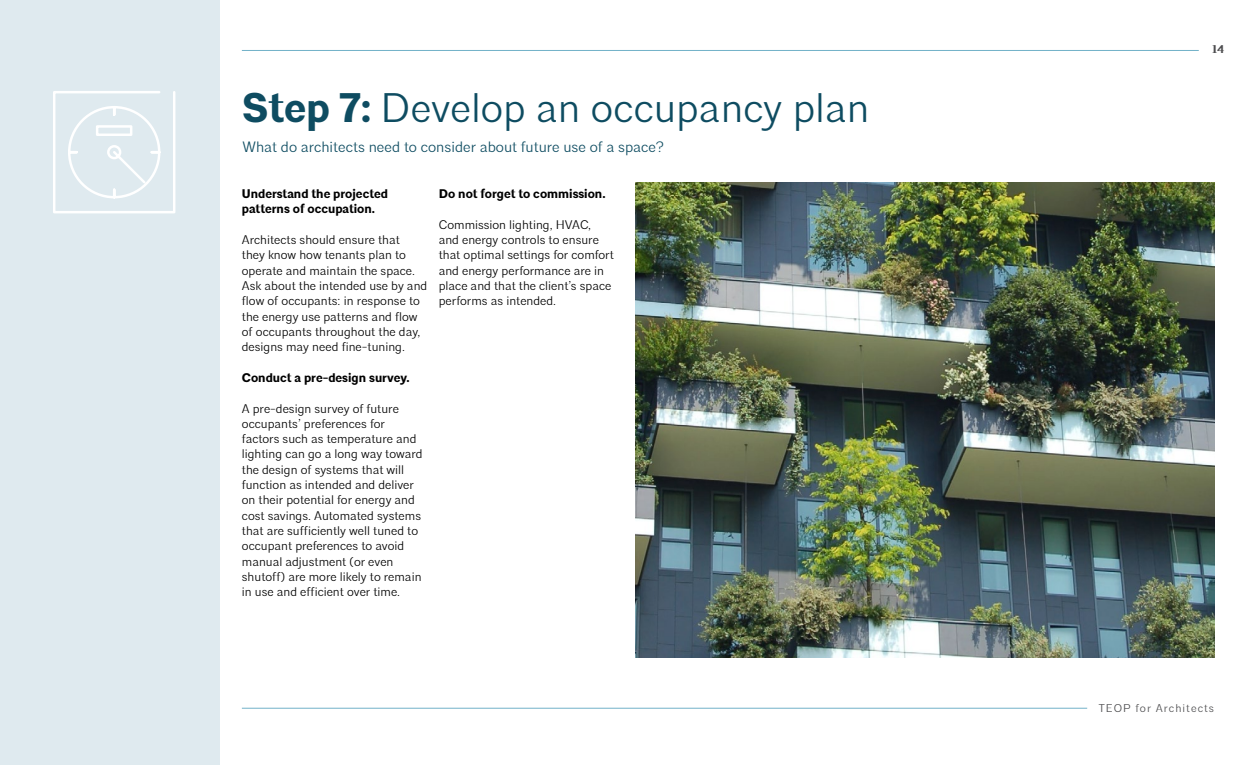
<style>
.page{position:relative;width:1260px;height:765px;background:#fff}
.page>*{position:absolute;margin:0;border:0;box-sizing:border-box;transform-origin:0 0}
.t1{font:300 41.25px "Architype";color:#0e4c61}
.t2{font:300 15px "Architype";color:#0e4c61}
.t3{font:300 12.5px/15.2px "Architype";color:#000}
.t4{font:700 12.5px/15.2px "Architype";color:#000}
.t5{font:300 11.25px "Architype";letter-spacing:.09em;color:#4d4d4f}
.t6{font:700 11.25px "Architype";color:#4d4d4f}
.s1{font-weight:700}
</style>
<div class="page">
<div style="left:0;top:0;width:220px;height:765px;background:#dfeaef"></div>
<hr style="left:242px;top:50px;width:957px;height:1px;background:#72b1c8">
<hr style="left:242px;top:708px;width:845px;height:1px;background:#72b1c8">
<img style="left:636px;top:183px;width:579px;height:475px">
<svg style="left:53px;top:91px;width:123px;height:123px"></svg>
<h1 class="t1" style="left:242px;top:83px;width:629px"><span class="s1">Step 7:</span> Develop an occupancy plan</h1>
<p class="t2" style="left:242px;top:138px;width:423px">What do architects need to consider about future use of a space?</p>
<p class="t4" style="left:242px;top:187px;width:148px">Understand the projected patterns of occupation.</p>
<p class="t3" style="left:242px;top:232px;width:187px">Architects should ensure that<br>they know how tenants plan to operate and maintain the space.<br>Ask about the intended use by and flow of occupants: in response to the energy use patterns and flow of occupants throughout the day, designs may need fine-tuning.</p>
<p class="t4" style="left:242px;top:370px;width:169px">Conduct a pre-design survey.</p>
<p class="t3" style="left:242px;top:401px;width:182px">A pre-design survey of future occupants’ preferences for factors such as temperature and lighting can go a long way toward the design of systems that will function as intended and deliver on their potential for energy and cost savings. Automated systems that are sufficiently well tuned to occupant preferences to avoid manual adjustment (or even shutoff) are more likely to remain in use and efficient over time.</p>
<p class="t4" style="left:439px;top:187px;width:168px">Do not forget to commission.</p>
<p class="t3" style="left:439px;top:217px;width:177px">Commission lighting, HVAC, and energy controls to ensure that optimal settings for comfort and energy performance are in place and that the client’s space performs as intended.</p>
<p class="t6" style="left:1213px;top:43px;width:13px">14</p>
<p class="t5" style="left:1099px;top:701px;width:117px">TEOP for Architects</p>
</div>
